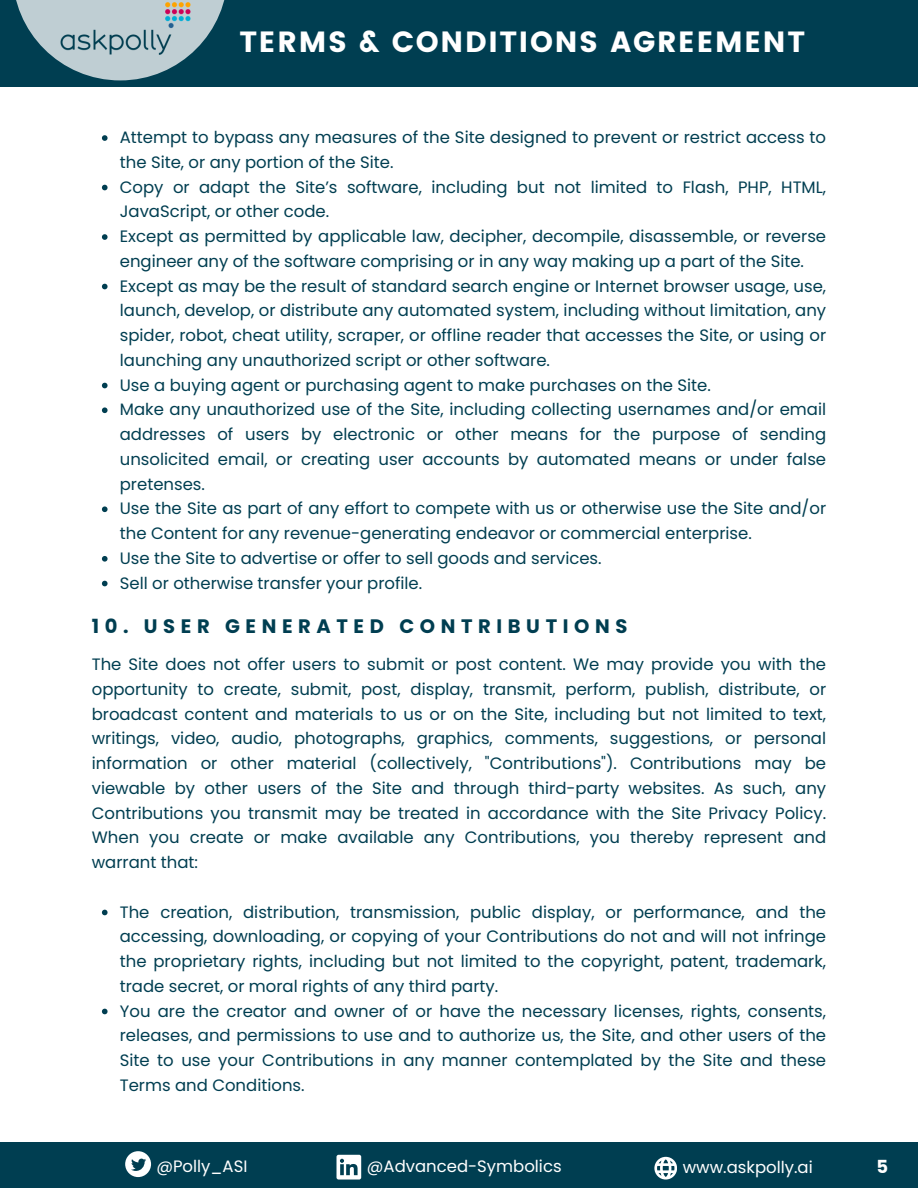
<style>
.page{position:relative;width:918px;height:1188px;background:#fff}
.page>*{position:absolute;margin:0;border:0;box-sizing:border-box;transform-origin:0 0}
.t1{font:29.25px "Poppins";letter-spacing:.06em;color:#fff}
.t2{font:700 19.5px "Poppins";letter-spacing:.29em;color:#003e51}
.t3{font:700 18px "Poppins";color:#fff}
.t4{font:16.5px/24.8px "Poppins";color:#003e51;text-align:justify}
.t5{font:16.5px "Poppins";color:#fff}
</style>
<div class="page">
<div style="left:0;top:0;width:918px;height:87px;background:#003e51"></div>
<div style="left:0;top:1143px;width:918px;height:45px;background:#003e51"></div>
<svg style="left:125px;top:1151px;width:26px;height:26px"></svg>
<svg style="left:337px;top:1155px;width:24px;height:25px"></svg>
<svg style="left:654px;top:1157px;width:23px;height:22px"></svg>
<svg style="left:16px;top:0;width:209px;height:80px"></svg>
<img style="left:54px;top:0;width:142px;height:60px">
<svg style="left:102px;top:135px;width:6px;height:6px"></svg>
<svg style="left:102px;top:185px;width:6px;height:5px"></svg>
<svg style="left:102px;top:234px;width:6px;height:6px"></svg>
<svg style="left:102px;top:284px;width:6px;height:5px"></svg>
<svg style="left:102px;top:383px;width:6px;height:5px"></svg>
<svg style="left:102px;top:407px;width:6px;height:6px"></svg>
<svg style="left:102px;top:506px;width:6px;height:6px"></svg>
<svg style="left:102px;top:556px;width:6px;height:6px"></svg>
<svg style="left:102px;top:581px;width:6px;height:5px"></svg>
<svg style="left:102px;top:910px;width:6px;height:5px"></svg>
<svg style="left:102px;top:1009px;width:6px;height:5px"></svg>
<p class="t1" style="left:240px;top:25px;width:567px">TERMS &amp; CONDITIONS AGREEMENT</p>
<p class="t4" style="left:120px;top:125px;width:708px">Attempt to bypass any measures of the Site designed to prevent or restrict access to the Site, or any portion of the Site.</p>
<p class="t4" style="left:120px;top:174px;width:708px">Copy or adapt the Site’s software, including but not limited to Flash, PHP, HTML,<br>JavaScript, or other code.</p>
<p class="t4" style="left:120px;top:224px;width:708px">Except as permitted by applicable law, decipher, decompile, disassemble, or reverse engineer any of the software comprising or in any way making up a part of the Site.</p>
<p class="t4" style="left:120px;top:273px;width:708px">Except as may be the result of standard search engine or Internet browser usage, use, launch, develop, or distribute any automated system, including without limitation, any spider, robot, cheat utility, scraper, or offline reader that accesses the Site, or using or launching any unauthorized script or other software.</p>
<p class="t4" style="left:120px;top:372px;width:593px">Use a buying agent or purchasing agent to make purchases on the Site.</p>
<p class="t4" style="left:120px;top:397px;width:708px">Make any unauthorized use of the Site, including collecting usernames and/or email addresses of users by electronic or other means for the purpose of sending unsolicited email, or creating user accounts by automated means or under false pretenses.</p>
<h2 class="t4" style="left:120px;top:496px;width:708px">Use the Site as part of any effort to compete with us or otherwise use the Site and/or the Content for any revenue-generating endeavor or commercial enterprise.</h2>
<p class="t4" style="left:120px;top:546px;width:483px">Use the Site to advertise or offer to sell goods and services.</p>
<p class="t4" style="left:120px;top:570px;width:304px">Sell or otherwise transfer your profile.</p>
<p class="t2" style="left:92px;top:612px;width:537px">10. USER GENERATED CONTRIBUTIONS</p>
<p class="t4" style="left:92px;top:652px;width:736px">The Site does not offer users to submit or post content. We may provide you with the opportunity to create, submit, post, display, transmit, perform, publish, distribute, or broadcast content and materials to us or on the Site, including but not limited to text, writings, video, audio, photographs, graphics, comments, suggestions, or personal information or other material (collectively, "Contributions"). Contributions may be viewable by other users of the Site and through third-party websites. As such, any Contributions you transmit may be treated in accordance with the Site Privacy Policy.<br>When you create or make available any Contributions, you thereby represent and warrant that:</p>
<p class="t4" style="left:120px;top:899px;width:708px">The creation, distribution, transmission, public display, or performance, and the accessing, downloading, or copying of your Contributions do not and will not infringe the proprietary rights, including but not limited to the copyright, patent, trademark, trade secret, or moral rights of any third party.</p>
<p class="t4" style="left:120px;top:998px;width:708px">You are the creator and owner of or have the necessary licenses, rights, consents, releases, and permissions to use and to authorize us, the Site, and other users of the Site to use your Contributions in any manner contemplated by the Site and these Terms and Conditions.</p>
<p class="t5" style="left:156px;top:1154px;width:93px">@Polly_ASI</p>
<p class="t5" style="left:367px;top:1154px;width:196px">@Advanced-Symbolics</p>
<p class="t5" style="left:683px;top:1155px;width:132px">www.askpolly.ai</p>
<p class="t3" style="left:876px;top:1154px;width:13px">5</p>
</div>
